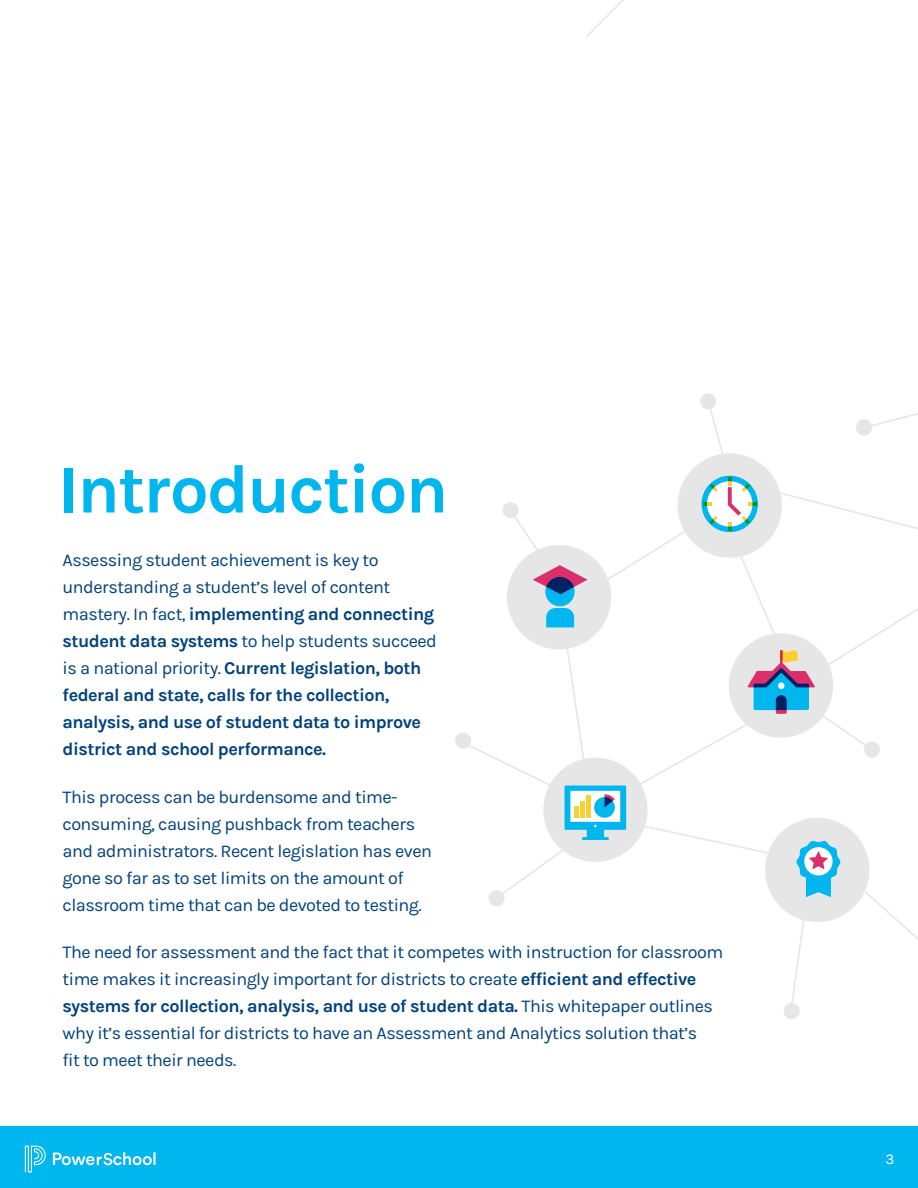
<style>
.page{position:relative;width:918px;height:1188px;background:#fff}
.page>*{position:absolute;margin:0;border:0;box-sizing:border-box;transform-origin:0 0}
.t1{font:700 69px "Karla";letter-spacing:-.03em;color:#00b6ef}
.t2{font:18px/27px "Karla";letter-spacing:-.03em;color:#00427c}
.t3{font:700 18px/27px "Karla";letter-spacing:-.03em;color:#00427c}
.t4{font:15px "Karla";color:#fff}
.s1{font-weight:400}
.s2{font-weight:700}
</style>
<div class="page">
<div style="left:784px;top:1003px;width:16px;height:16px;background:#e7e6e6;border-radius:50%"></div>
<svg style="left:456px;top:393px;width:462px;height:621px"></svg>
<div style="left:0;top:1126px;width:918px;height:62px;background:#00b6ef"></div>
<svg style="left:25px;top:1146px;width:21px;height:26px"></svg>
<svg style="left:53px;top:1152px;width:103px;height:13px"></svg>
<svg style="left:586px;top:0;width:38px;height:37px"></svg>
<p class="t1" style="left:58px;top:449px;width:392px">Introduction</p>
<p class="t3" style="left:63px;top:547px;width:376px"><span class="s1">Assessing student achievement is key to understanding a student’s level of content mastery. In fact,</span> implementing and connecting student data systems <span class="s1">to help students succeed is a national priority.</span> Current legislation, both federal and state, calls for the collection, analysis, and use of student data to improve district and school performance.</p>
<p class="t2" style="left:63px;top:784px;width:371px">This process can be burdensome and time&shy;consuming, causing pushback from teachers and administrators. Recent legislation has even gone so far as to set limits on the amount of classroom time that can be devoted to testing.</p>
<p class="t2" style="left:63px;top:939px;width:662px">The need for assessment and the fact that it competes with instruction for classroom time makes it increasingly important for districts to create <span class="s2">efficient and effective systems for collection, analysis, and use of student data.</span> This whitepaper outlines why it’s essential for districts to have an Assessment and Analytics solution that’s<br>fit to meet their needs.</p>
<p class="t4" style="left:885px;top:1151px;width:10px">3</p>
</div>
